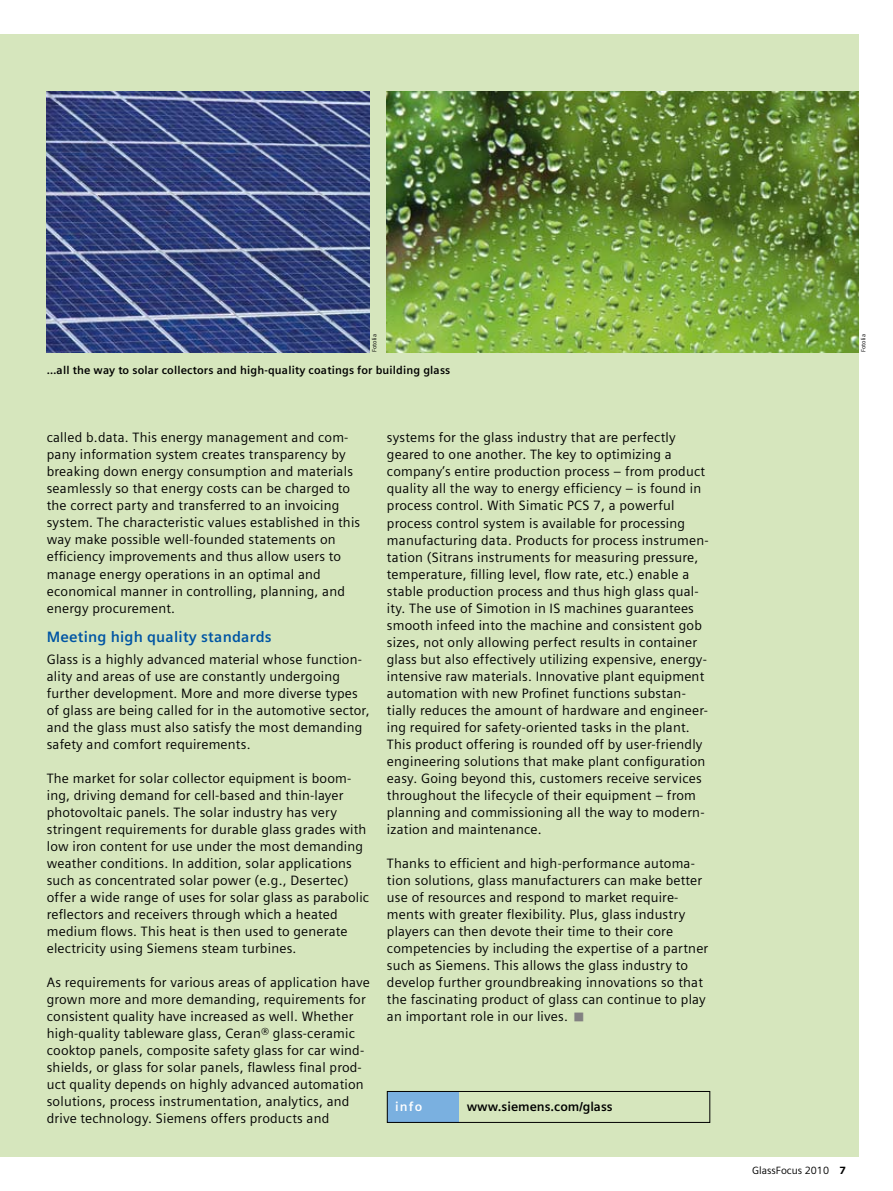
<style>
.page{position:relative;width:893px;height:1191px;background:#fff}
.page>*{position:absolute;margin:0;border:0;box-sizing:border-box;transform-origin:0 0}
.t1{font:700 15px "Siemens Sans";letter-spacing:.015em;color:#0055a4}
.t2{font:13.5px/17px "Siemens Sans";letter-spacing:.015em;color:#000}
.t3{font:700 12.75px "Siemens Sans";color:#000}
.t4{font:700 12.75px "Siemens Sans";color:#fff}
.t5{font:700 11.25px "Siemens Sans";letter-spacing:.015em;color:#000}
.t6{font:10.5px "Siemens Sans";color:#000}
.t7{font:6px "Siemens Sans";letter-spacing:.01em;color:#000}
.s1{font-weight:900}
</style>
<div class="page">
<div style="left:0;top:34px;width:859px;height:1123px;background:#d6e6bd"></div>
<div style="left:388px;top:1091px;width:71px;height:31px;background:#7ab0e0"></div>
<div style="left:387px;top:1091px;width:323px;height:31px;border:1px solid #000"></div>
<img style="left:47px;top:92px;width:323px;height:260px">
<img style="left:387px;top:92px;width:472px;height:260px">
<p class="t7" style="left:371px;top:352px;width:20px;rotate:-90deg">Fotolia</p>
<p class="t7" style="left:860px;top:352px;width:20px;rotate:-90deg">Fotolia</p>
<p class="t5" style="left:47px;top:364px;width:405px">…all the way to solar collectors and high-quality coatings for building glass</p>
<p class="t2" style="left:47px;top:429px;width:315px">called b.data. This energy management and com&shy;pany information system creates transparency by breaking down energy consumption and materials seamlessly so that energy costs can be charged to the correct party and transferred to an invoicing system. The characteristic values established in this way make possible well-founded statements on efficiency improvements and thus allow users to manage energy operations in an optimal and economical manner in controlling, planning, and energy procurement.</p>
<p class="t1" style="left:47px;top:628px;width:226px">Meeting high quality standards</p>
<p class="t2" style="left:47px;top:650px;width:324px">Glass is a highly advanced material whose function&shy;ality and areas of use are constantly undergoing further development. More and more diverse types of glass are being called for in the automotive sector, and the glass must also satisfy the most demanding safety and comfort requirements.</p>
<p class="t2" style="left:47px;top:769px;width:324px">The market for solar collector equipment is boom&shy;ing, driving demand for cell-based and thin-layer photovoltaic panels. The solar industry has very stringent requirements for durable glass grades with low iron content for use under the most demanding weather conditions. In addition, solar applications such as concentrated solar power (e.g., Desertec) offer a wide range of uses for solar glass as parabolic reflectors and receivers through which a heated medium flows. This heat is then used to generate electricity using Siemens steam turbines.</p>
<p class="t2" style="left:47px;top:973px;width:325px">As requirements for various areas of application have grown more and more demanding, requirements for consistent quality have increased as well. Whether high-quality tableware glass, Ceran® glass-ceramic cooktop panels, composite safety glass for car wind&shy;shields, or glass for solar panels, flawless final prod&shy;uct quality depends on highly advanced automation solutions, process instrumentation, analytics, and drive technology. Siemens offers products and</p>
<p class="t2" style="left:387px;top:429px;width:323px">systems for the glass industry that are perfectly geared to one another. The key to optimizing a company’s entire production process – from product quality all the way to energy efficiency – is found in process control. With Simatic PCS 7, a powerful process control system is available for processing manufacturing data. Products for process instrumen&shy;tation (Sitrans instruments for measuring pressure, temperature, filling level, flow rate, etc.) enable a stable production process and thus high glass qual&shy;ity. The use of Simotion in IS machines guarantees smooth infeed into the machine and consistent gob sizes, not only allowing perfect results in container glass but also effectively utilizing expensive, energy&shy;intensive raw materials. Innovative plant equipment automation with new Profinet functions substan&shy;tially reduces the amount of hardware and engineer&shy;ing required for safety-oriented tasks in the plant.<br>This product offering is rounded off by user-friendly engineering solutions that make plant configuration easy. Going beyond this, customers receive services throughout the lifecycle of their equipment – from planning and commissioning all the way to modern&shy;ization and maintenance.</p>
<p class="t2" style="left:387px;top:854px;width:323px">Thanks to efficient and high-performance automa&shy;tion solutions, glass manufacturers can make better use of resources and respond to market require&shy;ments with greater flexibility. Plus, glass industry players can then devote their time to their core competencies by including the expertise of a partner such as Siemens. This allows the glass industry to develop further groundbreaking innovations so that the fascinating product of glass can continue to play an important role in our lives.</p>
<p class="t4" style="left:395px;top:1099px;width:29px">info</p>
<p class="t3" style="left:467px;top:1099px;width:147px">www.siemens.com/glass</p>
<p class="t6" style="left:752px;top:1164px;width:96px">GlassFocus 2010 <span class="s1">7</span></p>
</div>
